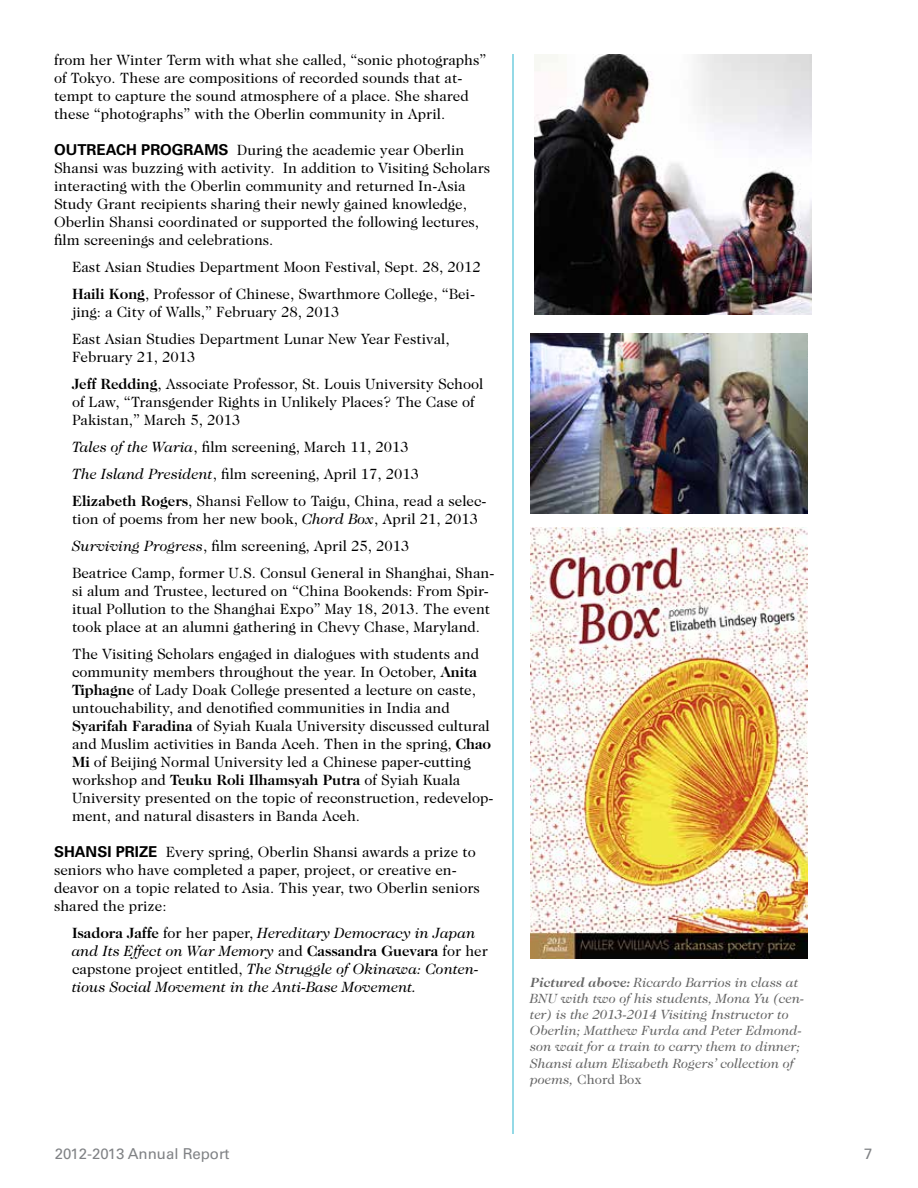
<style>
.page{position:relative;width:918px;height:1188px;background:#fff}
.page>*{position:absolute;margin:0;border:0;box-sizing:border-box;transform-origin:0 0}
.t1{font:15px/18px "Caslon 224 Std";color:#000}
.t2{font:italic 15px/18px "Caslon 224 Std";color:#000}
.t3{font:15px "Univers LT Std";color:#808285}
.t4{font:italic 13.5px/16.2px "Caslon 224 Std";color:#666}
.s1{font-family:"Univers LT Std";font-weight:700}
.s2{font-weight:700}
.s3{font-style:italic}
.s4{font-weight:700;font-style:normal}
.s5{font-style:normal}
</style>
<div class="page">
<img style="left:530px;top:527px;width:278px;height:432px">
<img style="left:534px;top:54px;width:278px;height:261px">
<img style="left:530px;top:333px;width:278px;height:180px">
<hr style="left:512px;top:54px;width:2px;height:1080px;background:#71cdde">
<p class="t1" style="left:54px;top:51px;width:434px">from her Winter Term with what she called, “sonic photographs” of Tokyo. These are compositions of recorded sounds that at&shy;tempt to capture the sound atmosphere of a place. She shared these “photographs” with the Oberlin community in April.</p>
<p class="t1" style="left:54px;top:141px;width:438px"><span class="s1">OUTREACH PROGRAMS</span> During the academic year Oberlin Shansi was buzzing with activity. In addition to Visiting Scholars interacting with the Oberlin community and returned In-Asia Study Grant recipients sharing their newly gained knowledge, Oberlin Shansi coordinated or supported the following lectures, film screenings and celebrations.</p>
<p class="t1" style="left:72px;top:253px;width:411px;line-height:27px">East Asian Studies Department Moon Festival, Sept. 28, 2012<br><span class="s2">Haili Kong</span>, Professor of Chinese, Swarthmore College, “Bei-</p>
<p class="t1" style="left:72px;top:298px;width:379px;line-height:27px">jing: a City of Walls,” February 28, 2013<br>East Asian Studies Department Lunar New Year Festival,</p>
<p class="t1" style="left:72px;top:343px;width:413px;line-height:27px">February 21, 2013<br><span class="s2">Jeff Redding</span>, Associate Professor, St. Louis University School</p>
<p class="t1" style="left:72px;top:393px;width:404px">of Law, “Transgender Rights in Unlikely Places? The Case of<br>Pakistan,” March 5, 2013</p>
<p class="t1" style="left:72px;top:433px;width:416px;line-height:27px"><span class="s3">Tales of the Waria</span>, film screening, March 11, 2013<br><span class="s3">The Island President</span>, film screening, April 17, 2013<br><span class="s2">Elizabeth Rogers</span>, Shansi Fellow to Taigu, China, read a selec-</p>
<p class="t1" style="left:72px;top:505px;width:424px;line-height:27px">tion of poems from her new book, <span class="s3">Chord Box</span>, April 21, 2013<br><span class="s3">Surviving Progress</span>, film screening, April 25, 2013<br>Beatrice Camp, former U.S. Consul General in Shanghai, Shan-</p>
<p class="t1" style="left:72px;top:582px;width:420px;text-align:justify">si alum and Trustee, lectured on “China Bookends: From Spir&shy;itual Pollution to the Shanghai Expo” May 18, 2013. The event took place at an alumni gathering in Chevy Chase, Maryland.</p>
<p class="t1" style="left:72px;top:645px;width:423px">The Visiting Scholars engaged in dialogues with students and community members throughout the year. In October, <span class="s2">Anita Tiphagne</span> of Lady Doak College presented a lecture on caste, untouchability, and denotified communities in India and <span class="s2">Syarifah Faradina</span> of Syiah Kuala University discussed cultural and Muslim activities in Banda Aceh. Then in the spring, <span class="s2">Chao Mi</span> of Beijing Normal University led a Chinese paper-cutting workshop and <span class="s2">Teuku Roli Ilhamsyah Putra</span> of Syiah Kuala University presented on the topic of reconstruction, redevelop&shy;ment, and natural disasters in Banda Aceh.</p>
<p class="t1" style="left:54px;top:843px;width:427px"><span class="s1">SHANSI PRIZE</span> Every spring, Oberlin Shansi awards a prize to seniors who have completed a paper, project, or creative en&shy;deavor on a topic related to Asia. This year, two Oberlin seniors shared the prize:</p>
<p class="t2" style="left:72px;top:924px;width:417px"><span class="s4">Isadora Jaffe</span> <span class="s5">for her paper,</span> Hereditary Democracy in Japan and Its Effect on War Memory <span class="s5">and</span> <span class="s4">Cassandra Guevara</span> <span class="s5">for her capstone project entitled,</span> The Struggle of Okinawa: Conten&shy;tious Social Movement in the Anti-Base Movement.</p>
<p class="t3" style="left:55px;top:1145px;width:176px">2012-2013 Annual Report</p>
<p class="t4" style="left:530px;top:974px;width:276px"><span class="s2">Pictured above:</span> Ricardo Barrios in class at BNU with two of his students, Mona Yu (cen&shy;ter) is the 2013-2014 Visiting Instructor to Oberlin; Matthew Furda and Peter Edmond&shy;son wait for a train to carry them to dinner; Shansi alum Elizabeth Rogers’ collection of poems, <span class="s5">Chord Box</span></p>
<p class="t3" style="left:864px;top:1145px;width:10px">7</p>
</div>
